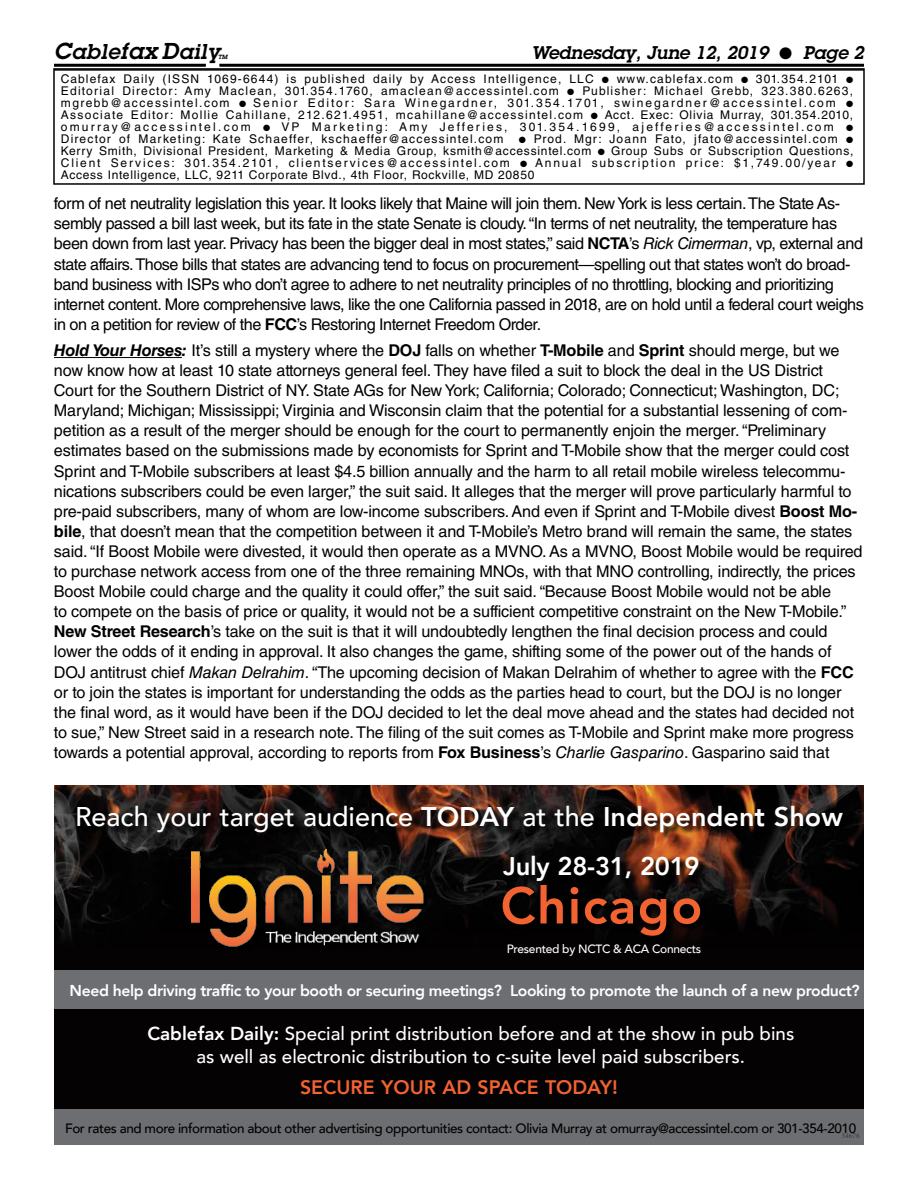
<style>
.page{position:relative;width:918px;height:1188px;background:#fff}
.page>*{position:absolute;margin:0;border:0;box-sizing:border-box;transform-origin:0 0}
.t1{font:800 51px "Avenir";letter-spacing:.03em;color:#f26331}
.t2{font:500 27px "Avenir";color:#fff}
.t3{font:800 25.5px "Avenir";letter-spacing:-.01em;color:#fff}
.t4{font:italic 600 21px "Lubalin Graph Std";letter-spacing:.03em;color:#000}
.t5{font:800 19.5px "Avenir";color:#f26331}
.t6{font:500 18.75px/22.5px "Avenir";color:#fff;text-align:center}
.t7{font:italic 600 18px "Lubalin Graph Std";color:#000}
.t8{font:16.2px/20.1px "Helvetica LT Std";letter-spacing:-.01em;color:#000}
.t9{font:16.2px/20.1px "Helvetica LT Std";letter-spacing:-.03em;color:#000}
.t10{font:800 15.75px "Avenir";letter-spacing:-.025em;color:#fff}
.t11{font:500 13.5px "Avenir";letter-spacing:-.03em;color:#000}
.t12{font:12px/12px "Helvetica LT Std";letter-spacing:.06em;color:#000;text-align:justify}
.t13{font:500 12px "Avenir";letter-spacing:-.025em;color:#fff}
.t14{font:italic 600 6px "Lubalin Graph Std";color:#000}
.s1{font-size:22.5px}
.s2{font-weight:700}
.s3{font-style:italic}
.s4{font-weight:700;font-style:italic}
.s5{font-weight:800}
</style>
<div class="page">
<hr style="left:219px;top:64px;width:645px;height:3px;background:#000">
<hr style="left:54px;top:64px;width:152px;height:3px;background:#000">
<div style="left:53px;top:68px;width:812px;height:117px;border:2px solid #000"></div>
<img style="left:54px;top:785px;width:810px;height:100px">
<div style="left:54px;top:885px;width:810px;height:260px;background:#040203"></div>
<div style="left:77px;top:805px;width:775px;height:36px;background:#000;opacity:.8"></div>
<div style="left:54px;top:970px;width:810px;height:39px;background:#6d6e71"></div>
<div style="left:502px;top:856px;width:207px;height:88px;background:#000;opacity:.9"></div>
<img style="left:181px;top:850px;width:252px;height:97px">
<div style="left:54px;top:1109px;width:810px;height:36px;background:#6d6e71"></div>
<hr style="left:54px;top:357px;width:128px;height:1px;background:#000">
<p class="t4" style="left:54px;top:38px;width:167px"><span class="s1">C</span>able<span class="s1">fax D</span>aily</p>
<p class="t14" style="left:218px;top:53px;width:11px">TM</p>
<p class="t7" style="left:532px;top:41px;width:334px">Wednesday, June 12, 2019 ● Page 2</p>
<p class="t12" style="left:61px;top:73px;width:794px">Cablefax Daily (ISSN 1069-6644) is published daily by Access Intelligence, LLC ● www.cablefax.com ● 301.354.2101 ● Editorial Director: Amy Maclean, 301.354.1760, amaclean@accessintel.com ● Publisher: Michael Grebb, 323.380.6263, mgrebb@accessintel.com ● Senior Editor: Sara Winegardner, 301.354.1701, swinegardner@accessintel.com ● Associate Editor: Mollie Cahillane, 212.621.4951, mcahillane@accessintel.com ● Acct. Exec: Olivia Murray, 301.354.2010, omurray@accessintel.com ● VP Marketing: Amy Jefferies, 301.354.1699, ajefferies@accessintel.com ● Director of Marketing: Kate Schaeffer, kschaeffer@accessintel.com</p>
<p class="t12" style="left:61px;top:133px;width:794px;text-indent:458px">● Prod. Mgr: Joann Fato, jfato@accessintel.com ● Kerry Smith, Divisional President, Marketing &amp; Media Group, ksmith@accessintel.com ● Group Subs or Subscription Questions, Client Services: 301.354.2101, clientservices@accessintel.com ● Annual subscription price: $1,749.00/year ● Access Intelligence, LLC, 9211 Corporate Blvd., 4th Floor, Rockville, MD 20850</p>
<p class="t9" style="left:54px;top:193px;width:811px">form of net neutrality legislation this year. It looks likely that Maine will join them. New York is less certain. The State As&shy;sembly passed a bill last week, but its fate in the state Senate is cloudy. “In terms of net neutrality, the temperature has been down from last year. Privacy has been the bigger deal in most states,” said <span class="s2">NCTA</span>’s <span class="s3">Rick Cimerman</span>, vp, external and state affairs. Those bills that states are advancing tend to focus on procurement—spelling out that states won’t do broad&shy;band business with ISPs who don’t agree to adhere to net neutrality principles of no throttling, blocking and prioritizing internet content. More comprehensive laws, like the one California passed in 2018, are on hold until a federal court weighs in on a petition for review of the <span class="s2">FCC</span>’s Restoring Internet Freedom Order.</p>
<p class="t8" style="left:54px;top:340px;width:810px"><span class="s4">Hold Your Horses:</span> It’s still a mystery where the <span class="s2">DOJ</span> falls on whether <span class="s2">T-Mobile</span> and <span class="s2">Sprint</span> should merge, but we now know how at least 10 state attorneys general feel. They have filed a suit to block the deal in the US District Court for the Southern District of NY. State AGs for New York; California; Colorado; Connecticut; Washington, DC; Maryland; Michigan; Mississippi; Virginia and Wisconsin claim that the potential for a substantial lessening of com&shy;petition as a result of the merger should be enough for the court to permanently enjoin the merger. “Preliminary estimates based on the submissions made by economists for Sprint and T-Mobile show that the merger could cost Sprint and T-Mobile subscribers at least $4.5 billion annually and the harm to all retail mobile wireless telecommu&shy;nications subscribers could be even larger,” the suit said. It alleges that the merger will prove particularly harmful to pre-paid subscribers, many of whom are low-income subscribers. And even if Sprint and T-Mobile divest <span class="s2">Boost Mo&shy;bile</span>, that doesn’t mean that the competition between it and T-Mobile’s Metro brand will remain the same, the states said. “If Boost Mobile were divested, it would then operate as a MVNO. As a MVNO, Boost Mobile would be required to purchase network access from one of the three remaining MNOs, with that MNO controlling, indirectly, the prices Boost Mobile could charge and the quality it could offer,” the suit said. “Because Boost Mobile would not be able<br>to compete on the basis of price or quality, it would not be a sufficient competitive constraint on the New T-Mobile.” <span class="s2">New Street Research</span>’s take on the suit is that it will undoubtedly lengthen the final decision process and could lower the odds of it ending in approval. It also changes the game, shifting some of the power out of the hands of DOJ antitrust chief <span class="s3">Makan Delrahim</span>. “The upcoming decision of Makan Delrahim of whether to agree with the <span class="s2">FCC </span>or to join the states is important for understanding the odds as the parties head to court, but the DOJ is no longer the final word, as it would have been if the DOJ decided to let the deal move ahead and the states had decided not to sue,” New Street said in a research note. The filing of the suit comes as T-Mobile and Sprint make more progress towards a potential approval, according to reports from <span class="s2">Fox Business</span>’s <span class="s3">Charlie Gasparino</span>. Gasparino said that</p>
<h2 class="t2" style="left:75px;top:793px;width:769px">Reach your target audience <span class="s5">TODAY</span> at the <span class="s5">Independent Show</span></h2>
<h3 class="t3" style="left:503px;top:847px;width:198px">July 28-31, 2019</h3>
<h1 class="t1" style="left:501px;top:866px;width:203px">Chicago</h1>
<p class="t13" style="left:507px;top:938px;width:196px">Presented by NCTC &amp; ACA Connects</p>
<p class="t10" style="left:70px;top:978px;width:792px">Need help driving traffic to your booth or securing meetings? Looking to promote the launch of a new product?</p>
<p class="t6" style="left:147px;top:1021px;width:648px"><span class="s5">Cablefax Daily:</span> Special print distribution before and at the show in pub bins as well as electronic distribution to c-suite level paid subscribers.</p>
<p class="t5" style="left:300px;top:1072px;width:319px">SECURE YOUR AD SPACE TODAY!</p>
<p class="t11" style="left:65px;top:1117px;width:796px">For rates and more information about other advertising opportunities contact: Olivia Murray at omurray@accessintel.com or 301-354-2010<sub>34676</sub></p>
</div>
